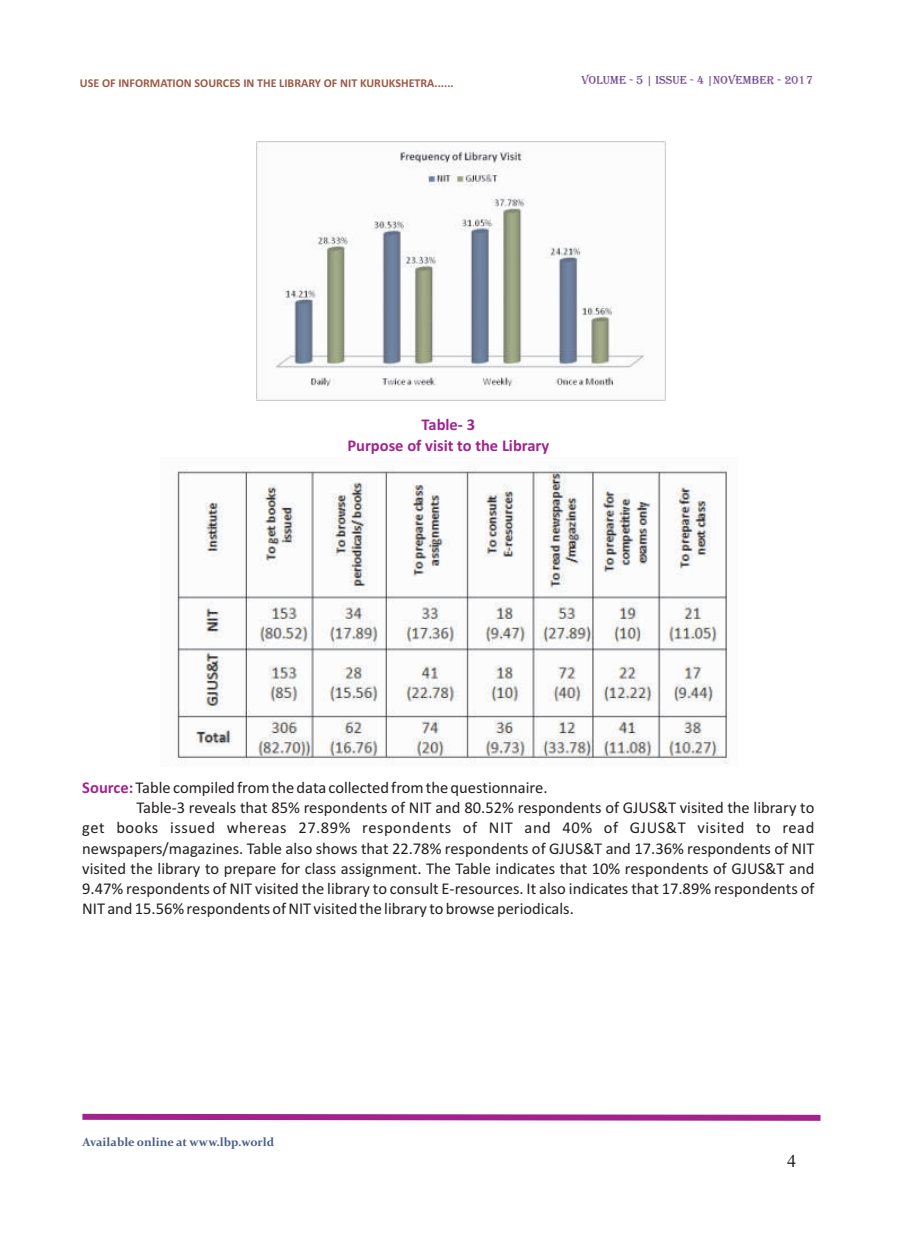
<style>
.page{position:relative;width:898px;height:1242px;background:#fff}
.page>*{position:absolute;margin:0;border:0;box-sizing:border-box;transform-origin:0 0}
.t1{font:18px "Times New Roman";color:#231f20}
.t2{font:16.5px "Calibri";color:#231f20}
.t3{font:16.5px "Calibri";letter-spacing:.03em;color:#231f20}
.t4{font:700 16.5px/20.1px "Calibri";color:#a2238e;text-align:center}
.t5{font:700 12px "Calibri";color:#9c5946}
.t6{font:700 12px "Constantia";color:#485e88}
.t7{font:12px "Algerian";color:#674287}
.s1{font-weight:700;color:#a2238e}
</style>
<div class="page">
<svg style="left:82px;top:1113px;width:739px;height:8px;background:#b959aa"></svg>
<img style="left:256px;top:141px;width:409px;height:259px">
<img style="left:176px;top:466px;width:552px;height:299px">
<p class="t5" style="left:80px;top:78px;width:375px">USE OF INFORMATION SOURCES IN THE LIBRARY OF NIT KURUKSHETRA......</p>
<p class="t7" style="left:581px;top:73px;width:233px">VOLUME - 5 | ISSUE - 4 |NOVEMBER - 2017</p>
<p class="t4" style="left:347px;top:416px;width:203px">Table- 3<br>Purpose of visit to the Library</p>
<p class="t2" style="left:82px;top:780px;width:466px"><span class="s1">Source:</span> Table compiled from the data collected from the questionnaire.</p>
<p class="t2" style="left:136px;top:801px;width:679px">Table-3 reveals that 85% respondents of NIT and 80.52% respondents of GJUS&amp;T visited the library to</p>
<p class="t3" style="left:82px;top:821px;width:733px">get books issued whereas 27.89% respondents of NIT and 40% of GJUS&amp;T visited to read</p>
<p class="t2" style="left:82px;top:841px;width:733px">newspapers/magazines. Table also shows that 22.78% respondents of GJUS&amp;T and 17.36% respondents of NIT</p>
<p class="t2" style="left:82px;top:861px;width:733px">visited the library to prepare for class assignment. The Table indicates that 10% respondents of GJUS&amp;T and</p>
<p class="t2" style="left:82px;top:881px;width:733px">9.47% respondents of NIT visited the library to consult E-resources. It also indicates that 17.89% respondents of</p>
<p class="t2" style="left:82px;top:901px;width:493px">NIT and 15.56% respondents of NIT visited the library to browse periodicals.</p>
<p class="t6" style="left:82px;top:1137px;width:193px">Available online at www.lbp.world</p>
<p class="t1" style="left:787px;top:1154px;width:10px">4</p>
</div>
